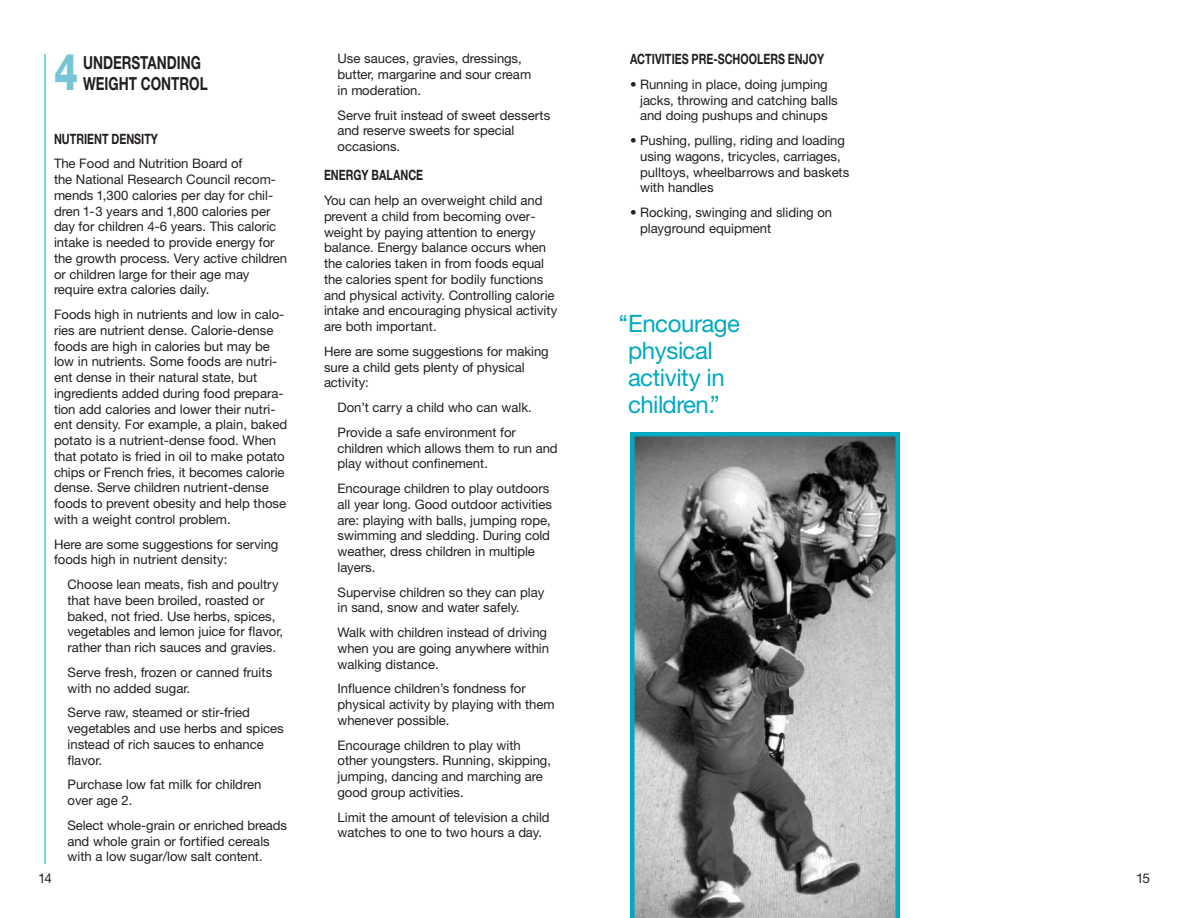
<style>
.page{position:relative;width:1188px;height:918px;background:#fff}
.page>*{position:absolute;margin:0;border:0;box-sizing:border-box;transform-origin:0 0}
.t1{font:800 51px "Helvetica Neue";color:#77c5d7;scale:.75 1}
.t2{font:24px/27px "Helvetica Neue";letter-spacing:-.015em;color:#00a9c2}
.t3{font:700 18px/21px "Helvetica Neue";color:#231f20;scale:.75 1}
.t4{font:700 14.25px "Helvetica Neue";color:#231f20;scale:.75 1}
.t5{font:13.5px "Helvetica Neue";color:#231f20}
.t6{font:13.2px/15.8px "Helvetica Neue";color:#231f20}
</style>
<div class="page">
<hr style="left:45px;top:54px;width:1px;height:810px;background:#00a9c2">
<svg style="left:630px;top:432px;width:270px;height:486px;background:#7e8687"></svg>
<h1 class="t1" style="left:54px;top:54px;width:34px">4</h1>
<h3 class="t3" style="left:83px;top:54px;width:168px">UNDERSTANDING<br>WEIGHT CONTROL</h3>
<p class="t4" style="left:54px;top:133px;width:140px">NUTRIENT DENSITY</p>
<p class="t6" style="left:54px;top:157px;width:235px">The Food and Nutrition Board of<br>the National Research Council recom&shy;mends 1,300 calories per day for chil&shy;dren 1-3 years and 1,800 calories per day for children 4-6 years. This caloric intake is needed to provide energy for the growth process. Very active children or children large for their age may require extra calories daily.</p>
<p class="t6" style="left:54px;top:308px;width:235px">Foods high in nutrients and low in calo&shy;ries are nutrient dense. Calorie-dense foods are high in calories but may be low in nutrients. Some foods are nutri&shy;ent dense in their natural state, but ingredients added during food prepara&shy;tion add calories and lower their nutri&shy;ent density. For example, a plain, baked potato is a nutrient-dense food. When that potato is fried in oil to make potato chips or French fries, it becomes calorie dense. Serve children nutrient-dense foods to prevent obesity and help those with a weight control problem.</p>
<p class="t6" style="left:54px;top:537px;width:226px">Here are some suggestions for serving foods high in nutrient density:</p>
<p class="t6" style="left:68px;top:578px;width:217px">Choose lean meats, fish and poultry that have been broiled, roasted or baked, not fried. Use herbs, spices, vegetables and lemon juice for flavor, rather than rich sauces and gravies.</p>
<p class="t6" style="left:68px;top:666px;width:206px">Serve fresh, frozen or canned fruits with no added sugar.</p>
<p class="t6" style="left:68px;top:706px;width:218px">Serve raw, steamed or stir-fried vegetables and use herbs and spices instead of rich sauces to enhance flavor.</p>
<p class="t6" style="left:68px;top:778px;width:195px">Purchase low fat milk for children over age 2.</p>
<p class="t6" style="left:68px;top:819px;width:221px">Select whole-grain or enriched breads and whole grain or fortified cereals with a low sugar/low salt content.</p>
<p class="t5" style="left:38px;top:873px;width:15px">14</p>
<p class="t6" style="left:338px;top:52px;width:195px">Use sauces, gravies, dressings, butter, margarine and sour cream in moderation.</p>
<p class="t6" style="left:338px;top:108px;width:214px">Serve fruit instead of sweet desserts and reserve sweets for special occasions.</p>
<p class="t4" style="left:324px;top:170px;width:134px">ENERGY BALANCE</p>
<p class="t6" style="left:324px;top:194px;width:235px">You can help an overweight child and prevent a child from becoming over&shy;weight by paying attention to energy balance. Energy balance occurs when the calories taken in from foods equal the calories spent for bodily functions and physical activity. Controlling calorie intake and encouraging physical activity are both important.</p>
<p class="t6" style="left:324px;top:345px;width:226px">Here are some suggestions for making sure a child gets plenty of physical activity:</p>
<p class="t6" style="left:338px;top:396px;width:196px;line-height:24.8px">Don’t carry a child who can walk.<br>Provide a safe environment for</p>
<p class="t6" style="left:338px;top:441px;width:222px">children which allows them to run and play without confinement.</p>
<p class="t6" style="left:338px;top:482px;width:216px">Encourage children to play outdoors all year long. Good outdoor activities are: playing with balls, jumping rope, swimming and sledding. During cold weather, dress children in multiple layers.</p>
<p class="t6" style="left:338px;top:585px;width:208px">Supervise children so they can play in sand, snow and water safely.</p>
<p class="t6" style="left:338px;top:626px;width:213px">Walk with children instead of driving when you are going anywhere within walking distance.</p>
<p class="t6" style="left:338px;top:682px;width:219px">Influence children’s fondness for physical activity by playing with them whenever possible.</p>
<p class="t6" style="left:338px;top:738px;width:215px">Encourage children to play with other youngsters. Running, skipping, jumping, dancing and marching are good group activities.</p>
<p class="t6" style="left:338px;top:810px;width:214px">Limit the amount of television a child watches to one to two hours a day.</p>
<p class="t4" style="left:630px;top:54px;width:260px">ACTIVITIES PRE-SCHOOLERS ENJOY</p>
<p class="t6" style="left:640px;top:78px;width:199px;text-indent:-10px">• Running in place, doing jumping jacks, throwing and catching balls and doing pushups and chinups</p>
<p class="t6" style="left:640px;top:134px;width:211px;text-indent:-10px">• Pushing, pulling, riding and loading using wagons, tricycles, carriages, pulltoys, wheelbarrows and baskets with handles</p>
<p class="t6" style="left:640px;top:206px;width:193px;text-indent:-10px">• Rocking, swinging and sliding on playground equipment</p>
<h2 class="t2" style="left:628px;top:312px;width:113px;text-indent:-10px">‘‘Encourage physical activity in children.’’</h2>
<p class="t5" style="left:1136px;top:873px;width:15px">15</p>
</div>
